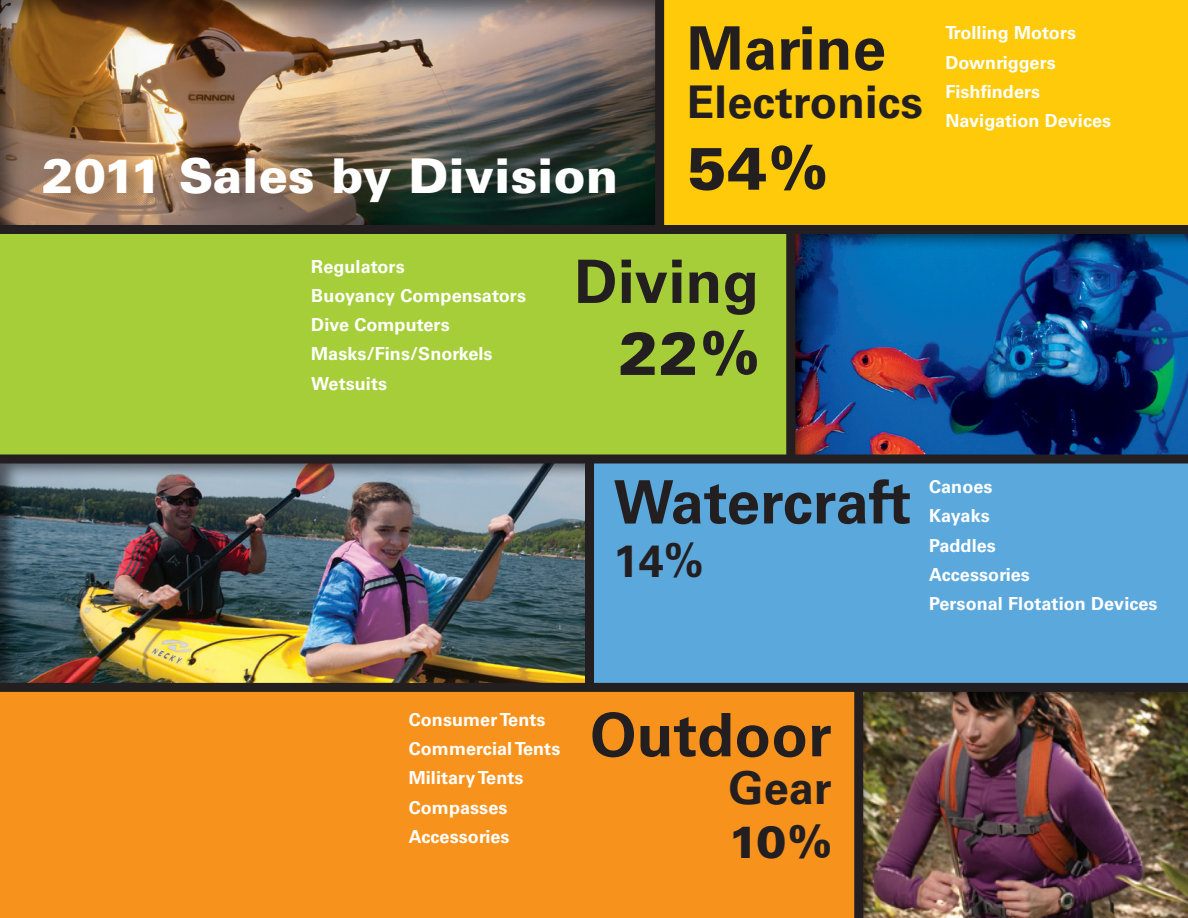
<style>
.page{position:relative;width:1188px;height:918px;background:#fff}
.page>*{position:absolute;margin:0;border:0;box-sizing:border-box;transform-origin:0 0}
.t1{font:700 60px "Univers LT Std";letter-spacing:.005em;color:#231f20}
.t2{font:700 60px "Univers LT Std";letter-spacing:-.015em;color:#231f20}
.t3{font:900 60px "Univers LT Std";color:#231f20}
.t4{font:900 48px "Univers LT Std";letter-spacing:.005em;color:#fff}
.t5{font:700 45px "Univers LT Std";letter-spacing:.005em;color:#231f20}
.t6{font:900 45px "Univers LT Std";color:#231f20}
.t7{font:700 18px "Univers LT Std";letter-spacing:.005em;color:#fff}
</style>
<div class="page">
<div style="left:790px;top:228px;width:398px;height:232px;background:#231f20;opacity:.6"></div>
<div style="left:0;top:230px;width:787px;height:229px;background:#a6ce39"></div>
<div style="left:0;top:0;width:658px;height:230px;background:#231f20;opacity:.6"></div>
<div style="left:660px;top:0;width:528px;height:230px;background:#feca0a"></div>
<div style="left:856px;top:686px;width:332px;height:232px;background:#231f20;opacity:.6"></div>
<div style="left:0;top:688px;width:859px;height:230px;background:#f7931d"></div>
<div style="left:0;top:457px;width:602px;height:232px;background:#231f20;opacity:.6"></div>
<div style="left:590px;top:459px;width:598px;height:229px;background:#5ba8dc"></div>
<div style="left:38px;top:152px;width:601px;height:74px;background:#231f20;opacity:.4"></div>
<div style="left:0;top:225px;width:1188px;height:9px;background:#231f20"></div>
<div style="left:0;top:454px;width:1188px;height:10px;background:#231f20"></div>
<div style="left:655px;top:0;width:9px;height:230px;background:#231f20"></div>
<div style="left:786px;top:230px;width:9px;height:229px;background:#231f20"></div>
<div style="left:585px;top:458px;width:9px;height:229px;background:#231f20"></div>
<div style="left:854px;top:688px;width:9px;height:230px;background:#231f20"></div>
<div style="left:0;top:683px;width:1188px;height:9px;background:#231f20"></div>
<p class="t4" style="left:42px;top:145px;width:578px">2011 Sales by Division</p>
<p class="t1" style="left:687px;top:13px;width:201px">Marine</p>
<p class="t5" style="left:687px;top:75px;width:238px">Electronics</p>
<p class="t3" style="left:687px;top:131px;width:142px">54%</p>
<p class="t7" style="left:311px;top:256px;width:95px">Regulators</p>
<p class="t7" style="left:311px;top:285px;width:216px">Buoyancy Compensators</p>
<p class="t7" style="left:311px;top:314px;width:140px">Dive Computers</p>
<p class="t7" style="left:311px;top:343px;width:183px">Masks/Fins/Snorkels</p>
<p class="t7" style="left:311px;top:373px;width:77px">Wetsuits</p>
<p class="t1" style="left:574px;top:247px;width:186px">Diving</p>
<p class="t3" style="left:619px;top:316px;width:142px">22%</p>
<p class="t7" style="left:945px;top:22px;width:132px">Trolling Motors</p>
<p class="t7" style="left:945px;top:52px;width:112px">Downriggers</p>
<p class="t7" style="left:945px;top:81px;width:96px">Fishfinders</p>
<p class="t7" style="left:945px;top:110px;width:167px">Navigation Devices</p>
<p class="t2" style="left:614px;top:467px;width:299px">Watercraft</p>
<p class="t5" style="left:614px;top:535px;width:92px">14%</p>
<p class="t7" style="left:929px;top:476px;width:65px">Canoes</p>
<p class="t7" style="left:929px;top:505px;width:62px">Kayaks</p>
<p class="t7" style="left:929px;top:535px;width:68px">Paddles</p>
<p class="t7" style="left:929px;top:564px;width:102px">Accessories</p>
<p class="t7" style="left:929px;top:593px;width:230px">Personal Flotation Devices</p>
<p class="t7" style="left:409px;top:709px;width:138px">Consumer Tents</p>
<p class="t7" style="left:409px;top:738px;width:153px">Commercial Tents</p>
<p class="t7" style="left:409px;top:768px;width:116px">Military Tents</p>
<p class="t7" style="left:409px;top:797px;width:100px">Compasses</p>
<p class="t7" style="left:409px;top:826px;width:102px">Accessories</p>
<p class="t1" style="left:590px;top:700px;width:243px">Outdoor</p>
<p class="t5" style="left:728px;top:762px;width:105px">Gear</p>
<p class="t6" style="left:729px;top:814px;width:105px">10%</p>
</div>
